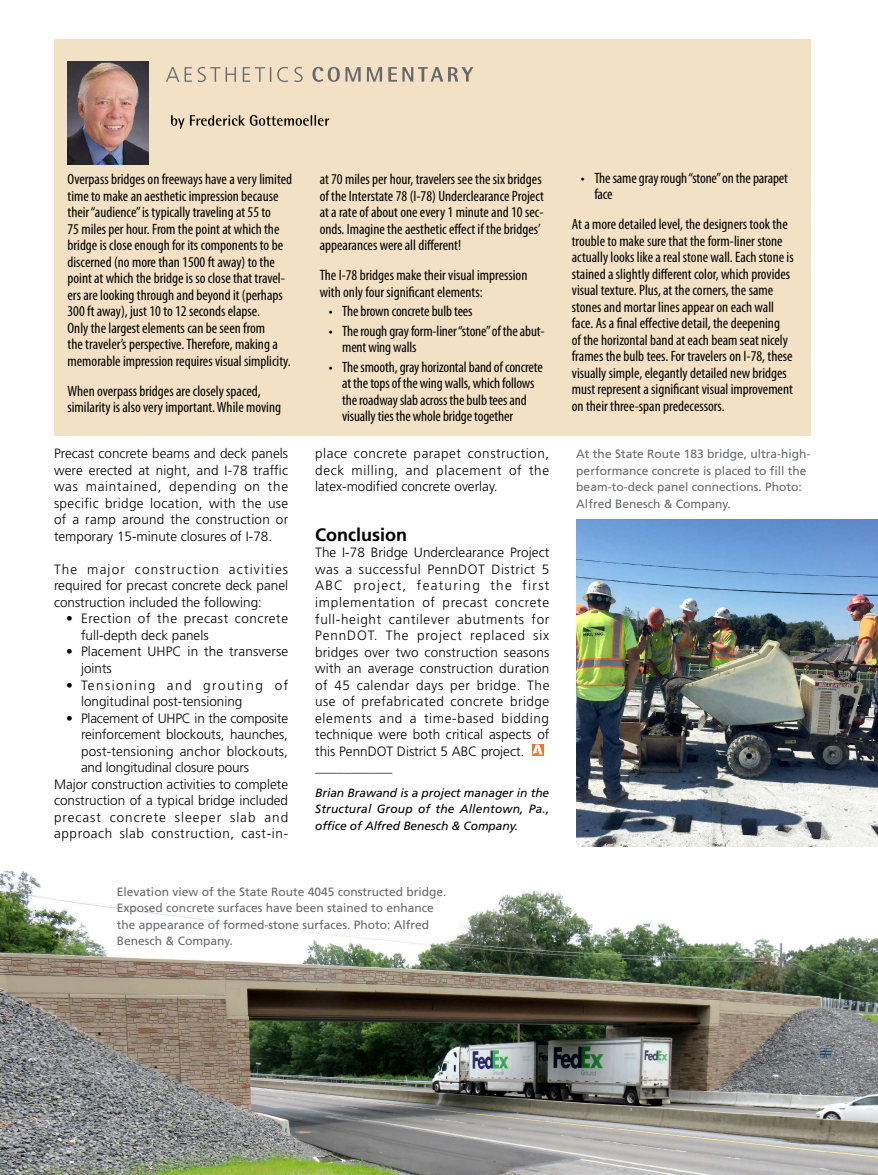
<style>
.page{position:relative;width:878px;height:1175px;background:#fff}
.page>*{position:absolute;margin:0;border:0;box-sizing:border-box;transform-origin:0 0}
.t1{font:700 18px "Frutiger LT Std";color:#000}
.t2{font:condensed 15px/16.5px "Myriad Pro";color:#000}
.t3{font:300 13.5px/16.5px "Frutiger LT Std";color:#000;text-align:justify}
.t4{font:300 13.5px/16.5px "Frutiger LT Std";letter-spacing:.04em;color:#000}
.t5{font:300 13.5px "Frutiger LT Std";letter-spacing:.05em;color:#000}
.t6{font:300 13.5px "Frutiger LT Std";letter-spacing:.07em;color:#000}
.t7{font:12px/16.5px "Frutiger LT Std";color:#66696c}
.t8{font:italic 12px/16.5px "Frutiger LT Std";letter-spacing:.015em;color:#000}
.t9{font:italic 12px/24.8px "Frutiger LT Std";letter-spacing:-.005em;color:#000}
.s1{font-style:normal}
</style>
<div class="page">
<div style="left:54px;top:39px;width:756px;height:396px;background:#f2e1c5"></div>
<img style="left:68px;top:62px;width:80px;height:103px">
<img style="left:576px;top:519px;width:302px;height:327px">
<img style="left:0;top:871px;width:878px;height:303px">
<svg style="left:532px;top:744px;width:11px;height:11px"></svg>
<svg style="left:532px;top:744px;width:10px;height:10px"></svg>
<svg style="left:171px;top:115px;width:158px;height:14px"></svg>
<svg style="left:312px;top:67px;width:161px;height:15px"></svg>
<svg style="left:166px;top:67px;width:136px;height:15px"></svg>
<p class="t2" style="left:68px;top:172px;width:226px">Overpass bridges on freeways have a very limited time to make an aesthetic impression because their “audience” is typically traveling at 55 to<br>75 miles per hour. From the point at which the bridge is close enough for its components to be discerned (no more than 1500 ft away) to the point at which the bridge is so close that travel&shy;ers are looking through and beyond it (perhaps 300 ft away), just 10 to 12 seconds elapse.<br>Only the largest elements can be seen from<br>the traveler’s perspective. Therefore, making a memorable impression requires visual simplicity.</p>
<p class="t2" style="left:68px;top:384px;width:215px">When overpass bridges are closely spaced, similarity is also very important. While moving</p>
<p class="t3" style="left:54px;top:446px;width:236px">Precast concrete beams and deck panels were erected at night, and I-78 traffic was maintained, depending on the specific bridge location, with the use of a ramp around the construction or temporary 15-minute closures of I-78.</p>
<p class="t3" style="left:54px;top:562px;width:236px">The major construction activities required for precast concrete deck panel construction included the following:</p>
<p class="t4" style="left:81px;top:611px;width:208px;text-indent:-15px">• Erection of the precast concrete full-depth deck panels</p>
<p class="t3" style="left:81px;top:644px;width:209px;text-indent:-15px">• Placement UHPC in the transverse joints</p>
<p class="t3" style="left:81px;top:677px;width:209px;text-indent:-15px">• Tensioning and grouting of longitudinal post-tensioning</p>
<p class="t3" style="left:66px;top:710px;width:224px">• Placement of UHPC in the composite</p>
<p class="t3" style="left:81px;top:727px;width:208px">reinforcement blockouts, haunches,</p>
<p class="t3" style="left:81px;top:743px;width:208px">post-tensioning anchor blockouts,</p>
<p class="t3" style="left:81px;top:760px;width:169px">and longitudinal closure pours</p>
<p class="t3" style="left:54px;top:776px;width:235px">Major construction activities to complete</p>
<p class="t3" style="left:54px;top:793px;width:235px">construction of a typical bridge included</p>
<p class="t6" style="left:54px;top:811px;width:236px">precast concrete sleeper slab and</p>
<p class="t5" style="left:54px;top:828px;width:236px">approach slab construction, cast-in-</p>
<p class="t2" style="left:319px;top:172px;width:226px">at 70 miles per hour, travelers see the six bridges of the Interstate 78 (I-78) Underclearance Project at a rate of about one every 1 minute and 10 sec&shy;onds. Imagine the aesthetic effect if the bridges’ appearances were all different!</p>
<p class="t2" style="left:319px;top:268px;width:209px">The I-78 bridges make their visual impression with only four significant elements:</p>
<p class="t2" style="left:328px;top:304px;width:145px">• The brown concrete bulb tees</p>
<p class="t2" style="left:342px;top:324px;width:204px;text-indent:-14px">• The rough gray form-liner “stone” of the abut&shy;ment wing walls</p>
<p class="t2" style="left:342px;top:360px;width:202px;text-indent:-14px">• The smooth, gray horizontal band of concrete at the tops of the wing walls, which follows the roadway slab across the bulb tees and visually ties the whole bridge together</p>
<p class="t3" style="left:315px;top:446px;width:235px">place concrete parapet construction, deck milling, and placement of the latex-modified concrete overlay.</p>
<p class="t1" style="left:315px;top:527px;width:93px">Conclusion</p>
<p class="t3" style="left:315px;top:545px;width:236px">The I-78 Bridge Underclearance Project was a successful PennDOT District 5<br>ABC project, featuring the first implementation of precast concrete full-height cantilever abutments for PennDOT. The project replaced six bridges over two construction seasons with an average construction duration of 45 calendar days per bridge. The use of prefabricated concrete bridge elements and a time-based bidding technique were both critical aspects of this PennDOT District 5 ABC project.</p>
<p class="t9" style="left:315px;top:756px;width:235px"><span class="s1">_____________<br></span>Brian Brawand is a project manager in the</p>
<p class="t8" style="left:315px;top:802px;width:236px">Structural Group of the Allentown, Pa., office of Alfred Benesch &amp; Company.</p>
<p class="t7" style="left:117px;top:884px;width:331px">Elevation view of the State Route 4045 constructed bridge.<br>Exposed concrete surfaces have been stained to enhance the appearance of formed-stone surfaces. Photo: Alfred Benesch &amp; Company.</p>
<p class="t2" style="left:594px;top:171px;width:195px;text-indent:-14px">• The same gray rough “stone” on the parapet face</p>
<p class="t2" style="left:572px;top:217px;width:223px">At a more detailed level, the designers took the trouble to make sure that the form-liner stone actually looks like a real stone wall. Each stone is stained a slightly different color, which provides visual texture. Plus, at the corners, the same stones and mortar lines appear on each wall face. As a final effective detail, the deepening<br>of the horizontal band at each beam seat nicely frames the bulb tees. For travelers on I-78, these visually simple, elegantly detailed new bridges must represent a significant visual improvement on their three-span predecessors.</p>
<p class="t7" style="left:576px;top:447px;width:235px">At the State Route 183 bridge, ultra-high&shy;performance concrete is placed to fill the beam-to-deck panel connections. Photo:<br>Alfred Benesch &amp; Company.</p>
</div>
